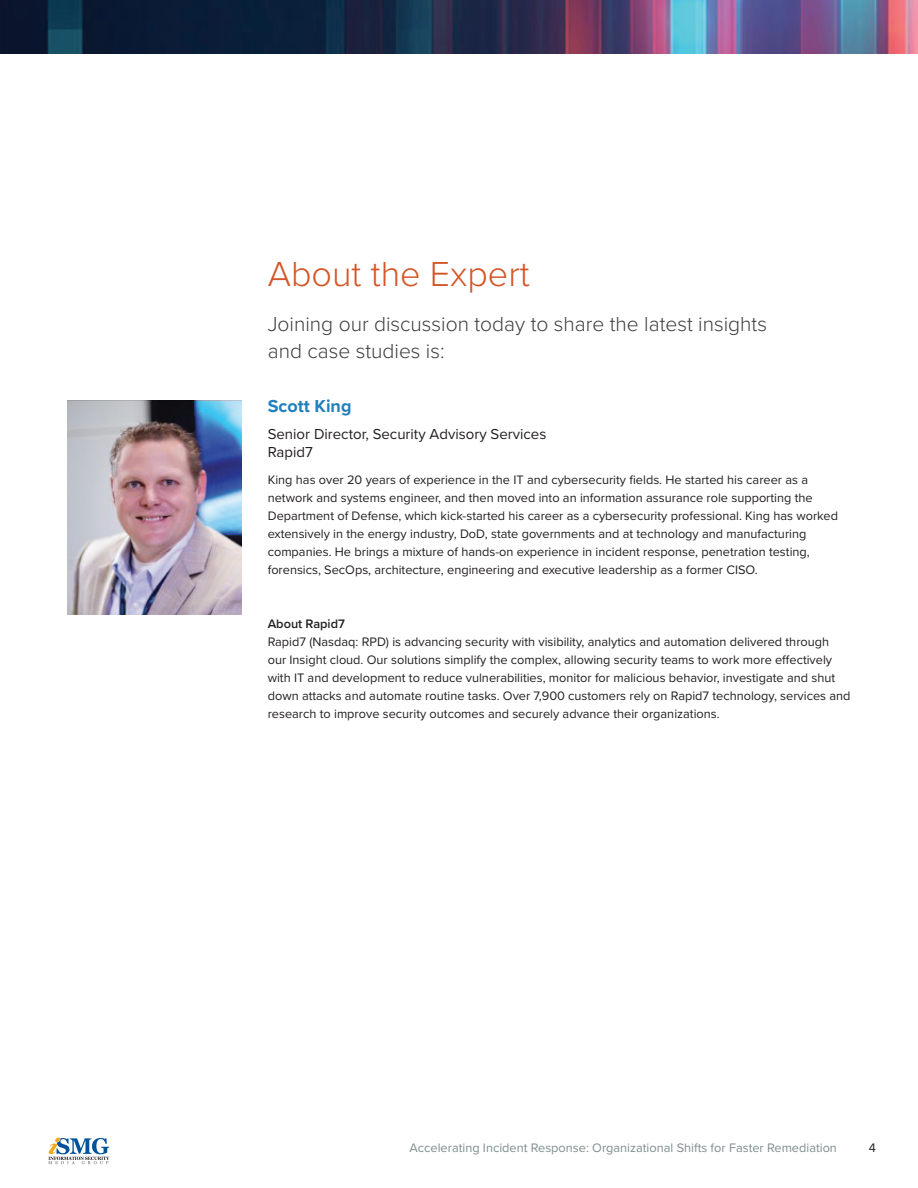
<style>
.page{position:relative;width:918px;height:1188px;background:#fff}
.page>*{position:absolute;margin:0;border:0;box-sizing:border-box;transform-origin:0 0}
.t1{font:300 36px "Proxima Nova";color:#d35627}
.t2{font:300 21px/27px "Proxima Nova";color:#3e3e3f}
.t3{font:700 18px "Proxima Nova";color:#2380bb}
.t4{font:15px/18px "Proxima Nova";color:#231f20}
.t5{font:12.75px/18px "Proxima Nova";color:#231f20}
.t6{font:12.75px "Proxima Nova";color:#7f8d8e}
.t7{font:600 12.75px "Proxima Nova";color:#231f20}
</style>
<div class="page">
<img style="left:0;top:0;width:918px;height:54px">
<svg style="left:48px;top:1138px;width:62px;height:26px"></svg>
<img style="left:68px;top:401px;width:173px;height:214px">
<h1 class="t1" style="left:268px;top:247px;width:263px">About the Expert</h1>
<h2 class="t2" style="left:268px;top:309px;width:501px">Joining our discussion today to share the latest insights and case studies is:</h2>
<h3 class="t3" style="left:268px;top:392px;width:85px">Scott King</h3>
<p class="t4" style="left:268px;top:424px;width:280px">Senior Director, Security Advisory Services<br>Rapid7</p>
<p class="t5" style="left:268px;top:470px;width:572px">King has over 20 years of experience in the IT and cybersecurity fields. He started his career as a network and systems engineer, and then moved into an information assurance role supporting the Department of Defense, which kick-started his career as a cybersecurity professional. King has worked extensively in the energy industry, DoD, state governments and at technology and manufacturing companies. He brings a mixture of hands-on experience in incident response, penetration testing, forensics, SecOps, architecture, engineering and executive leadership as a former CISO.</p>
<p class="t7" style="left:268px;top:614px;width:79px">About Rapid7</p>
<p class="t5" style="left:268px;top:632px;width:584px">Rapid7 (Nasdaq: RPD) is advancing security with visibility, analytics and automation delivered through our Insight cloud. Our solutions simplify the complex, allowing security teams to work more effectively with IT and development to reduce vulnerabilities, monitor for malicious behavior, investigate and shut down attacks and automate routine tasks. Over 7,900 customers rely on Rapid7 technology, services and research to improve security outcomes and securely advance their organizations.</p>
<p class="t6" style="left:410px;top:1138px;width:429px">Accelerating Incident Response: Organizational Shifts for Faster Remediation</p>
<p class="t5" style="left:869px;top:1138px;width:9px">4</p>
</div>
